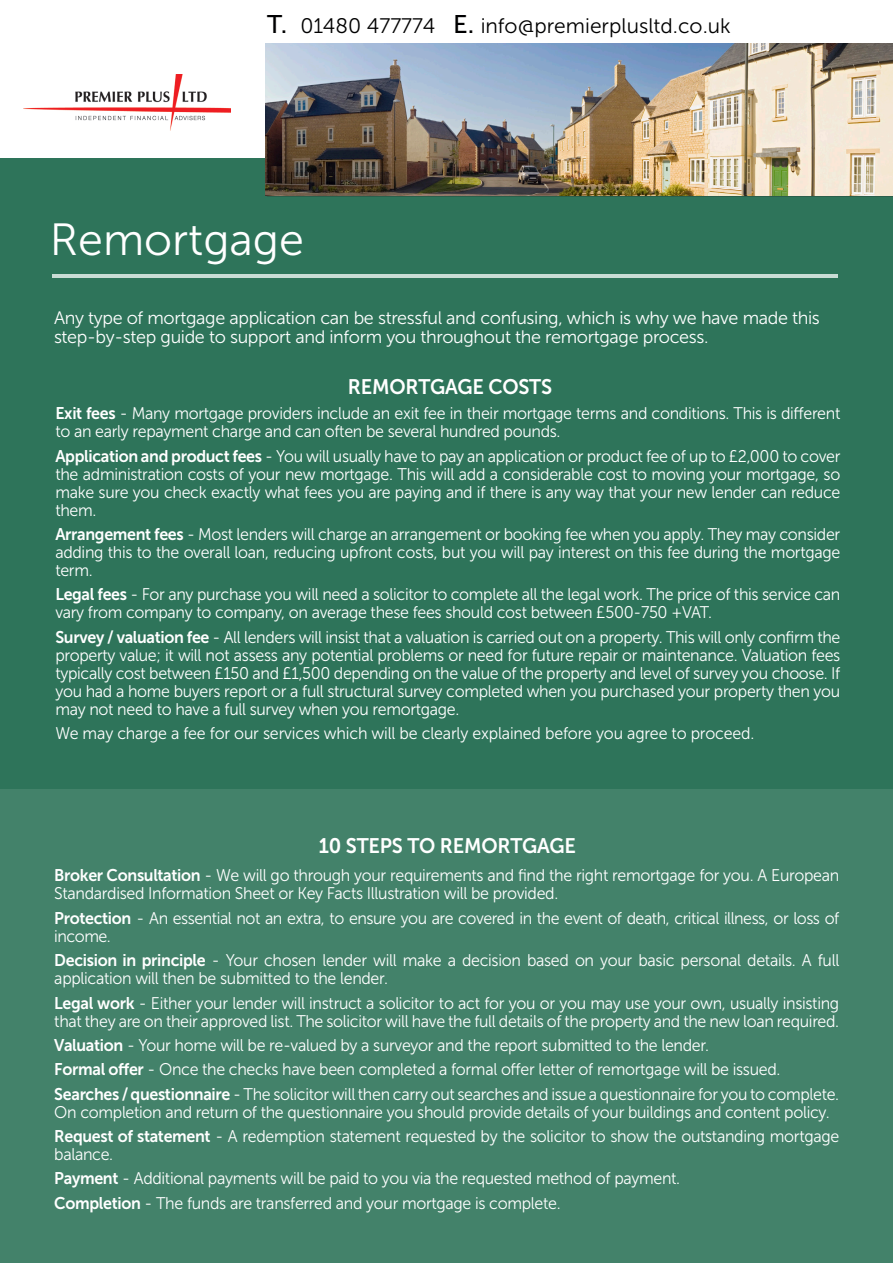
<style>
.page{position:relative;width:893px;height:1263px;background:#fff}
.page>*{position:absolute;margin:0;border:0;box-sizing:border-box;transform-origin:0 0}
.t1{font:45px "Museo Sans 300";color:#fff}
.t2{font:21px "Museo Sans 300";color:#000001}
.t3{font:21px "Museo Sans 700";letter-spacing:-.01em;color:#fff;scale:.95 1}
.t4{font:18px/19.5px "Museo Sans 300";letter-spacing:-.02em;color:#fff}
.t5{font:16.8px/18px "Museo Sans 300";letter-spacing:-.02em;color:#fff;scale:.95 1}
.s1{font-family:"Museo Sans 500";font-size:25.5px}
.s2{font-family:"Museo Sans 700"}
</style>
<div class="page">
<div style="left:0;top:158px;width:893px;height:631px;background:#2e745a"></div>
<hr style="left:52px;top:274px;width:786px;height:3px;background:#fff">
<div style="left:0;top:789px;width:893px;height:474px;background:#43826a"></div>
<img style="left:266px;top:44px;width:627px;height:152px">
<img style="left:23px;top:74px;width:208px;height:56px">
<p class="t2" style="left:267px;top:14px;width:465px"><span class="s1">T.</span> 01480 477774 <span class="s1">E.</span> info@premierplusltd.co.uk</p>
<p class="t1" style="left:50px;top:215px;width:256px">Remortgage</p>
<p class="t4" style="left:54px;top:308px;width:767px">Any type of mortgage application can be stressful and confusing, which is why we have made this step-by-step guide to support and inform you throughout the remortgage process.</p>
<p class="t3" style="left:348px;top:375px;width:217px">REMORTGAGE COSTS</p>
<p class="t5" style="left:55px;top:405px;width:828px"><span class="s2">Exit fees</span> - Many mortgage providers include an exit fee in their mortgage terms and conditions. This is different to an early repayment charge and can often be several hundred pounds.</p>
<p class="t5" style="left:55px;top:447px;width:828px;text-align:justify"><span class="s2">Application and product fees</span> - You will usually have to pay an application or product fee of up to £2,000 to cover the administration costs of your new mortgage. This will add a considerable cost to moving your mortgage, so make sure you check exactly what fees you are paying and if there is any way that your new lender can reduce them.</p>
<p class="t5" style="left:55px;top:525px;width:828px;text-align:justify"><span class="s2">Arrangement fees</span> - Most lenders will charge an arrangement or booking fee when you apply. They may consider adding this to the overall loan, reducing upfront costs, but you will pay interest on this fee during the mortgage term.</p>
<p class="t5" style="left:55px;top:586px;width:828px"><span class="s2">Legal fees</span> - For any purchase you will need a solicitor to complete all the legal work. The price of this service can vary from company to company, on average these fees should cost between £500-750 +VAT.</p>
<p class="t5" style="left:55px;top:628px;width:828px;text-align:justify"><span class="s2">Survey / valuation fee</span> - All lenders will insist that a valuation is carried out on a property. This will only confirm the property value; it will not assess any potential problems or need for future repair or maintenance. Valuation fees typically cost between £150 and £1,500 depending on the value of the property and level of survey you choose. If you had a home buyers report or a full structural survey completed when you purchased your property then you may not need to have a full survey when you remortgage.</p>
<p class="t5" style="left:55px;top:724px;width:737px">We may charge a fee for our services which will be clearly explained before you agree to proceed.</p>
<p class="t3" style="left:319px;top:834px;width:272px">10 STEPS TO REMORTGAGE</p>
<p class="t5" style="left:54px;top:867px;width:828px"><span class="s2">Broker Consultation</span> - We will go through your requirements and find the right remortgage for you. A European<br>Standardised Information Sheet or Key Facts Illustration will be provided.</p>
<p class="t5" style="left:54px;top:909px;width:828px"><span class="s2">Protection</span> - An essential not an extra, to ensure you are covered in the event of death, critical illness, or loss of income.</p>
<p class="t5" style="left:54px;top:951px;width:828px"><span class="s2">Decision in principle</span> - Your chosen lender will make a decision based on your basic personal details. A full application will then be submitted to the lender.</p>
<p class="t5" style="left:54px;top:994px;width:828px"><span class="s2">Legal work</span> - Either your lender will instruct a solicitor to act for you or you may use your own, usually insisting that they are on their approved list. The solicitor will have the full details of the property and the new loan required.</p>
<p class="t5" style="left:54px;top:1036px;width:691px"><span class="s2">Valuation</span> - Your home will be re-valued by a surveyor and the report submitted to the lender.</p>
<p class="t5" style="left:54px;top:1060px;width:766px"><span class="s2">Formal offer</span> - Once the checks have been completed a formal offer letter of remortgage will be issued.</p>
<p class="t5" style="left:54px;top:1085px;width:828px"><span class="s2">Searches / questionnaire</span> - The solicitor will then carry out searches and issue a questionnaire for you to complete.<br>On completion and return of the questionnaire you should provide details of your buildings and content policy.</p>
<p class="t5" style="left:54px;top:1127px;width:828px"><span class="s2">Request of statement</span> - A redemption statement requested by the solicitor to show the outstanding mortgage balance.</p>
<p class="t5" style="left:54px;top:1170px;width:660px"><span class="s2">Payment</span> - Additional payments will be paid to you via the requested method of payment.</p>
<p class="t5" style="left:54px;top:1194px;width:534px"><span class="s2">Completion</span> - The funds are transferred and your mortgage is complete.</p>
</div>
